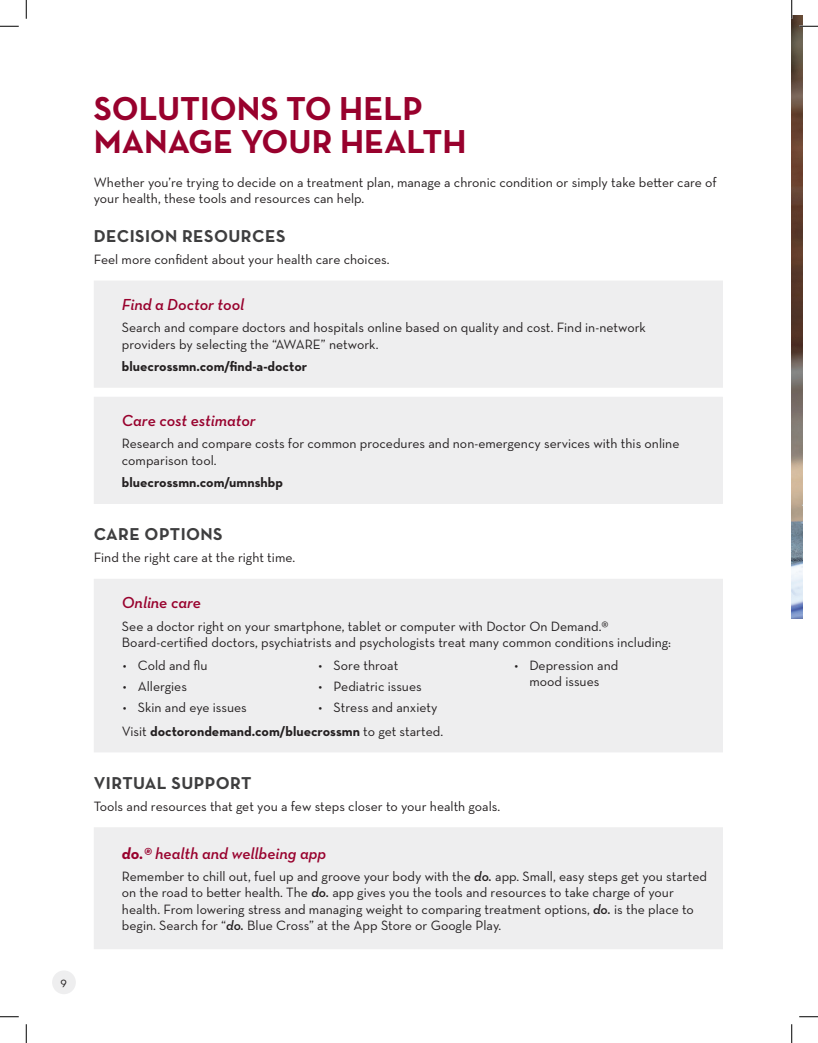
<style>
.page{position:relative;width:818px;height:1043px;background:#fff}
.page>*{position:absolute;margin:0;border:0;box-sizing:border-box;transform-origin:0 0}
.t1{font:700 33.75px/33.1px "Neutraface Text";color:#98012d}
.t2{font:700 17.5px "Neutraface Text";letter-spacing:.025em;color:#3e3e3f}
.t3{font:italic 600 16.25px "Neutraface Text";color:#98012d}
.t4{font:13.75px/16.5px "Neutraface Text";color:#231f20}
.t5{font:700 13.75px "Neutraface Text";color:#231f20}
.t6{font:12.5px "Neutraface Text";color:#231f20}
.s1{font-weight:400}
.s2{font-weight:700}
.s3{font-weight:600;font-style:italic}
</style>
<div class="page">
<svg style="left:94px;top:281px;width:628px;height:668px;fill:#eeeeef"></svg>
<img style="left:791px;top:15px;width:11px;height:603px">
<div style="left:52px;top:970px;width:24px;height:24px;background:#eeeeef;border-radius:50%"></div>
<svg style="left:0;top:25px;width:19px;height:2px"></svg>
<svg style="left:799px;top:25px;width:19px;height:2px"></svg>
<svg style="left:0;top:1016px;width:19px;height:1px"></svg>
<svg style="left:799px;top:1016px;width:19px;height:1px"></svg>
<svg style="left:25px;top:0;width:2px;height:19px"></svg>
<svg style="left:25px;top:1024px;width:2px;height:18px"></svg>
<svg style="left:791px;top:0;width:1px;height:19px"></svg>
<svg style="left:791px;top:1024px;width:1px;height:18px"></svg>
<p class="t6" style="left:61px;top:973px;width:8px">9</p>
<h1 class="t1" style="left:94px;top:92px;width:374px">SOLUTIONS TO HELP<br>MANAGE YOUR HEALTH</h1>
<p class="t4" style="left:94px;top:173px;width:624px">Whether you’re trying to decide on a treatment plan, manage a chronic condition or simply take better care of your health, these tools and resources can help.</p>
<p class="t2" style="left:94px;top:225px;width:193px">DECISION RESOURCES</p>
<p class="t4" style="left:94px;top:251px;width:296px">Feel more confident about your health care choices.</p>
<p class="t3" style="left:122px;top:294px;width:124px">Find a Doctor tool</p>
<p class="t4" style="left:122px;top:319px;width:525px">Search and compare doctors and hospitals online based on quality and cost. Find in-network providers by selecting the “AWARE” network.</p>
<p class="t5" style="left:122px;top:357px;width:187px">bluecrossmn.com/find-a-doctor</p>
<p class="t3" style="left:122px;top:410px;width:135px">Care cost estimator</p>
<p class="t4" style="left:122px;top:435px;width:559px">Research and compare costs for common procedures and non-emergency services with this online comparison tool.</p>
<p class="t5" style="left:122px;top:473px;width:162px">bluecrossmn.com/umnshbp</p>
<p class="t2" style="left:94px;top:523px;width:130px">CARE OPTIONS</p>
<p class="t4" style="left:94px;top:549px;width:201px">Find the right care at the right time.</p>
<p class="t3" style="left:122px;top:592px;width:81px">Online care</p>
<p class="t4" style="left:122px;top:617px;width:550px">See a doctor right on your smartphone, tablet or computer with Doctor On Demand.®<br>Board-certified doctors, psychiatrists and psychologists treat many common conditions including:</p>
<p class="t4" style="left:123px;top:656px;width:86px">• Cold and flu</p>
<p class="t4" style="left:123px;top:677px;width:66px">• Allergies</p>
<p class="t4" style="left:123px;top:698px;width:126px">• Skin and eye issues</p>
<p class="t4" style="left:318px;top:656px;width:81px">• Sore throat</p>
<p class="t4" style="left:318px;top:677px;width:105px">• Pediatric issues</p>
<p class="t4" style="left:318px;top:698px;width:120px">• Stress and anxiety</p>
<p class="t4" style="left:514px;top:656px;width:105px;text-align:center">• Depression and mood issues</p>
<p class="t5" style="left:122px;top:722px;width:321px"><span class="s1">Visit</span> doctorondemand.com/bluecrossmn <span class="s1">to get started.</span></p>
<p class="t2" style="left:94px;top:771px;width:159px">VIRTUAL SUPPORT</p>
<p class="t4" style="left:94px;top:797px;width:406px">Tools and resources that get you a few steps closer to your health goals.</p>
<p class="t3" style="left:122px;top:843px;width:206px"><span class="s2">do.®</span> health and wellbeing app</p>
<p class="t4" style="left:122px;top:867px;width:586px">Remember to chill out, fuel up and groove your body with the <span class="s3">do.</span> app. Small, easy steps get you started on the road to better health. The <span class="s3">do.</span> app gives you the tools and resources to take charge of your health. From lowering stress and managing weight to comparing treatment options, <span class="s3">do.</span> is the place to begin. Search for “<span class="s3">do.</span> Blue Cross” at the App Store or Google Play.</p>
</div>
